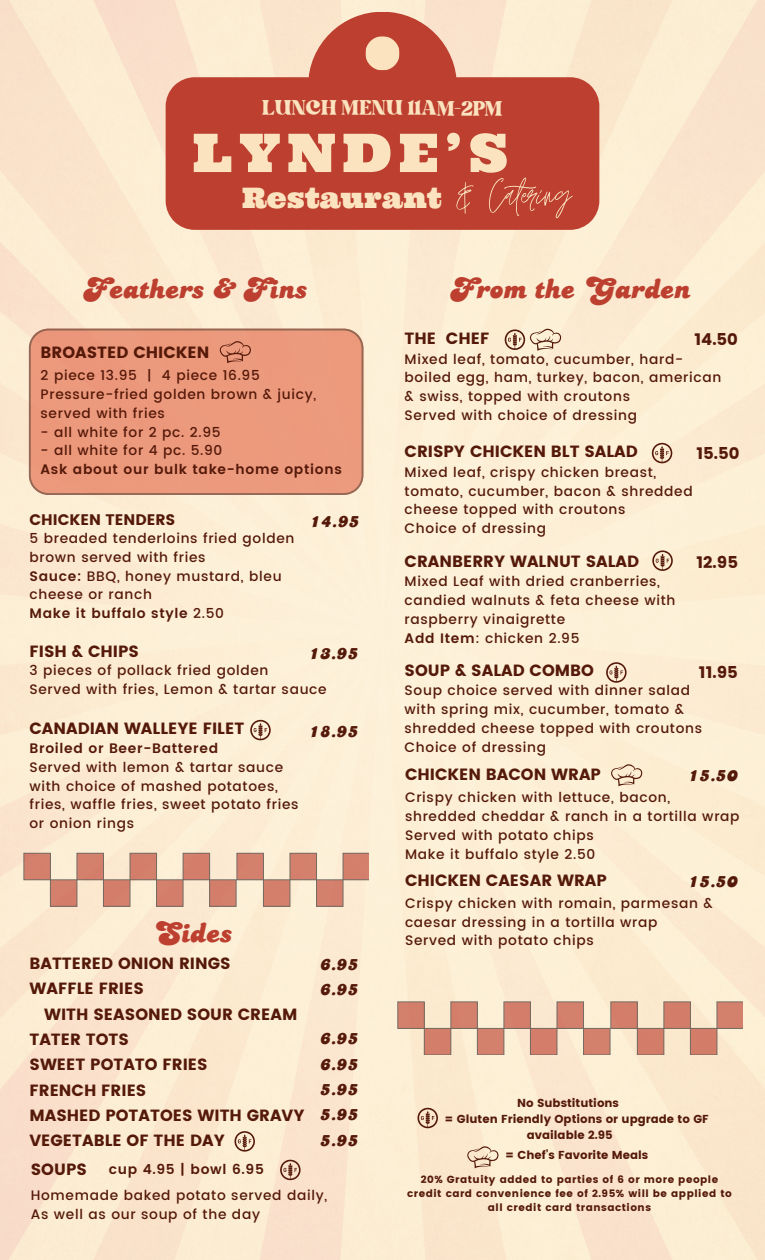
<style>
.page{position:relative;width:765px;height:1260px;background:#fff}
.page>*{position:absolute;margin:0;border:0;box-sizing:border-box;transform-origin:0 0}
.t1{font:53.25px "Ultra";letter-spacing:.13em;color:#fbe3bf}
.t2{font:52px "Jonathan";color:#fbe3bf}
.t3{font:31.25px "Candice Com";color:#bc3f2f}
.t4{font:28.62px "Bright";color:#fbe3bf}
.t5{font:28.25px "Ultra";color:#fbe3bf}
.t6{font:20px "Candice Com";color:#551909}
.t7{font:16.38px "Poppins";color:#551909}
.t8{font:16.25px "Poppins";color:#551909}
.t9{font:15.25px "Poppins";color:#551909}
.t10{font:500 13.75px/18.8px "Poppins";letter-spacing:.05em;color:#551909}
.t11{font:600 13.75px "Poppins";letter-spacing:.05em;color:#551909}
.t12{font:11.5px/16.1px "Poppins";color:#551909}
.t13{font:10.25px/14.2px "Poppins";letter-spacing:.05em;color:#551909;text-align:center}
.s1{font-weight:600}
.s2{font-weight:500}
</style>
<div class="page">
<img style="left:0;top:0;width:765px;height:1260px">
<div style="left:29px;top:329px;width:334px;height:166px;background:#ec997c"></div>
<svg style="left:418px;top:1108px;width:20px;height:20px"></svg>
<svg style="left:467px;top:1146px;width:32px;height:22px"></svg>
<div style="left:398px;top:1002px;width:26px;height:26px;background:#d37f6b"></div>
<div style="left:451px;top:1002px;width:26px;height:26px;background:#d3806c"></div>
<div style="left:504px;top:1002px;width:26px;height:26px;background:#d37e6b"></div>
<div style="left:557px;top:1002px;width:27px;height:26px;background:#d3806d"></div>
<div style="left:424px;top:1028px;width:27px;height:27px;background:#d37e6a"></div>
<div style="left:477px;top:1028px;width:27px;height:27px;background:#d3806d"></div>
<div style="left:530px;top:1028px;width:27px;height:27px;background:#d37d6a"></div>
<div style="left:584px;top:1028px;width:26px;height:27px;background:#d3806c"></div>
<div style="left:611px;top:1002px;width:26px;height:26px;background:#d37e6a"></div>
<div style="left:664px;top:1002px;width:26px;height:26px;background:#d37e69"></div>
<svg style="left:717px;top:1002px;width:26px;height:27px"></svg>
<div style="left:637px;top:1028px;width:27px;height:27px;background:#d37e69"></div>
<div style="left:690px;top:1028px;width:27px;height:27px;background:#d37d69"></div>
<svg style="left:308px;top:11px;width:149px;height:66px;background:#cd6d5b"></svg>
<div style="left:365px;top:36px;width:35px;height:35px;background:#fbe3bf;border-radius:50%"></div>
<div style="left:166px;top:77px;width:433px;height:153px;background:#bc3f2f"></div>
<svg style="left:220px;top:341px;width:31px;height:22px"></svg>
<svg style="left:611px;top:764px;width:31px;height:22px"></svg>
<svg style="left:250px;top:720px;width:21px;height:20px"></svg>
<svg style="left:505px;top:329px;width:56px;height:22px"></svg>
<svg style="left:652px;top:443px;width:20px;height:20px"></svg>
<svg style="left:652px;top:550px;width:21px;height:21px"></svg>
<svg style="left:606px;top:662px;width:21px;height:21px"></svg>
<svg style="left:234px;top:1131px;width:21px;height:21px"></svg>
<svg style="left:280px;top:1160px;width:21px;height:20px"></svg>
<div style="left:24px;top:853px;width:26px;height:27px;background:#d37f6c"></div>
<div style="left:77px;top:853px;width:26px;height:27px;background:#d3806c"></div>
<div style="left:130px;top:853px;width:27px;height:27px;background:#d37e6a"></div>
<div style="left:183px;top:853px;width:27px;height:27px;background:#d37e6b"></div>
<div style="left:50px;top:880px;width:27px;height:26px;background:#d37f6c"></div>
<div style="left:103px;top:880px;width:27px;height:26px;background:#d37e6a"></div>
<div style="left:157px;top:880px;width:26px;height:26px;background:#d37e6b"></div>
<div style="left:210px;top:880px;width:26px;height:26px;background:#d37e6b"></div>
<div style="left:237px;top:853px;width:26px;height:27px;background:#d3806d"></div>
<div style="left:290px;top:853px;width:27px;height:27px;background:#d3806c"></div>
<svg style="left:343px;top:853px;width:26px;height:27px"></svg>
<div style="left:263px;top:880px;width:27px;height:26px;background:#d37f6b"></div>
<div style="left:317px;top:880px;width:26px;height:26px;background:#d3806d"></div>
<h5 class="t4" style="left:262px;top:96px;width:242px">LUNCH MENU 11AM-2PM</h5>
<p class="t1" style="left:193px;top:118px;width:317px">LYNDE’S</p>
<p class="t2" style="left:454px;top:166px;width:119px">&amp; Catering</p>
<h5 class="t5" style="left:242px;top:180px;width:201px">Restaurant</h5>
<p class="t5" style="left:276px;top:180px;width:201px">Restaurant</p>
<p class="t3" style="left:82px;top:271px;width:226px">Feathers &amp; Fins</p>
<h4 class="t8" style="left:41px;top:343px;width:170px">BROASTED CHICKEN</h4>
<p class="t10" style="left:41px;top:366px;width:221px">2 piece 13.95 | 4 piece 16.95</p>
<h5 class="t10" style="left:41px;top:385px;width:277px">Pressure-fried golden brown &amp; juicy,</h5>
<p class="t10" style="left:41px;top:404px;width:126px">served with fries</p>
<p class="t10" style="left:41px;top:422px;width:181px">- all white for 2 pc. 2.95</p>
<p class="t10" style="left:41px;top:441px;width:183px">- all white for 4 pc. 5.90</p>
<p class="t11" style="left:41px;top:461px;width:303px">Ask about our bulk take-home options</p>
<p class="t6" style="left:310px;top:510px;width:52px">14.95</p>
<p class="t9" style="left:29px;top:510px;width:148px">CHICKEN TENDERS</p>
<h6 class="t10" style="left:29px;top:529px;width:266px">5 breaded tenderloins fried golden brown served with fries</h6>
<h6 class="t10" style="left:29px;top:567px;width:254px"><span class="s1">Sauce:</span> BBQ, honey mustard, bleu cheese or ranch</h6>
<h6 class="t11" style="left:29px;top:605px;width:196px">Make it buffalo style <span class="s2">2.50</span></h6>
<p class="t8" style="left:29px;top:642px;width:111px">FISH &amp; CHIPS</p>
<p class="t6" style="left:309px;top:642px;width:52px">13.95</p>
<h4 class="t10" style="left:29px;top:661px;width:241px">3 pieces of pollack fried golden</h4>
<h6 class="t10" style="left:29px;top:680px;width:299px">Served with fries, Lemon &amp; tartar sauce</h6>
<h4 class="t8" style="left:29px;top:719px;width:216px">CANADIAN WALLEYE FILET</h4>
<h6 class="t11" style="left:29px;top:740px;width:190px">Broiled or Beer-Battered</h6>
<h6 class="t10" style="left:29px;top:758px;width:255px">Served with lemon &amp; tartar sauce</h6>
<h6 class="t10" style="left:29px;top:776px;width:271px">with choice of mashed potatoes, fries, waffle fries, sweet potato fries or onion rings</h6>
<p class="t6" style="left:309px;top:720px;width:52px">18.95</p>
<p class="t3" style="left:152px;top:915px;width:81px">Sides</p>
<p class="t8" style="left:29px;top:954px;width:203px">BATTERED ONION RINGS</p>
<p class="t8" style="left:29px;top:979px;width:116px">WAFFLE FRIES</p>
<p class="t8" style="left:44px;top:1005px;width:255px">WITH SEASONED SOUR CREAM</p>
<p class="t8" style="left:29px;top:1030px;width:101px">TATER TOTS</p>
<p class="t8" style="left:29px;top:1055px;width:180px">SWEET POTATO FRIES</p>
<p class="t8" style="left:29px;top:1080px;width:119px">FRENCH FRIES</p>
<h5 class="t8" style="left:29px;top:1106px;width:277px">MASHED POTATOES WITH GRAVY</h5>
<p class="t8" style="left:29px;top:1131px;width:197px">VEGETABLE OF THE DAY</p>
<p class="t11" style="left:109px;top:1161px;width:156px">cup 4.95 | bowl 6.95</p>
<p class="t8" style="left:31px;top:1160px;width:58px">SOUPS</p>
<p class="t6" style="left:320px;top:953px;width:40px">6.95</p>
<p class="t6" style="left:320px;top:977px;width:40px">6.95</p>
<p class="t6" style="left:320px;top:1027px;width:40px">6.95</p>
<p class="t6" style="left:320px;top:1052px;width:40px">6.95</p>
<p class="t6" style="left:320px;top:1078px;width:40px">5.95</p>
<p class="t6" style="left:320px;top:1103px;width:40px">5.95</p>
<p class="t6" style="left:320px;top:1128px;width:40px">5.95</p>
<p class="t10" style="left:31px;top:1186px;width:298px">Homemade baked potato served daily,<br>As well as our soup of the day</p>
<p class="t3" style="left:449px;top:271px;width:243px">From the Garden</p>
<p class="t8" style="left:405px;top:329px;width:86px">THE CHEF</p>
<p class="t7" style="left:694px;top:330px;width:45px">14.50</p>
<p class="t10" style="left:405px;top:350px;width:318px">Mixed leaf, tomato, cucumber, hard&shy;boiled egg, ham, turkey, bacon, american &amp; swiss, topped with croutons</p>
<p class="t10" style="left:405px;top:406px;width:234px">Served with choice of dressing</p>
<p class="t7" style="left:696px;top:443px;width:45px">15.50</p>
<p class="t8" style="left:405px;top:442px;width:235px">CRISPY CHICKEN BLT SALAD</p>
<p class="t10" style="left:405px;top:463px;width:290px">Mixed leaf, crispy chicken breast, tomato, cucumber, bacon &amp; shredded cheese topped with croutons</p>
<p class="t10" style="left:405px;top:519px;width:143px">Choice of dressing</p>
<p class="t8" style="left:405px;top:552px;width:236px">CRANBERRY WALNUT SALAD</p>
<p class="t7" style="left:696px;top:553px;width:43px">12.95</p>
<p class="t10" style="left:405px;top:572px;width:272px">Mixed Leaf with dried cranberries, candied walnuts &amp; feta cheese with raspberry vinaigrette</p>
<p class="t10" style="left:405px;top:629px;width:176px"><span class="s1">Add Item</span>: chicken 2.95</p>
<p class="t8" style="left:405px;top:661px;width:191px">SOUP &amp; SALAD COMBO</p>
<p class="t7" style="left:699px;top:663px;width:41px">11.95</p>
<p class="t10" style="left:405px;top:681px;width:299px">Soup choice served with dinner salad with spring mix, cucumber, tomato &amp; shredded cheese topped with croutons</p>
<p class="t10" style="left:405px;top:738px;width:143px">Choice of dressing</p>
<p class="t8" style="left:405px;top:765px;width:197px">CHICKEN BACON WRAP</p>
<p class="t6" style="left:688px;top:764px;width:52px">15.50</p>
<p class="t10" style="left:405px;top:788px;width:336px">Crispy chicken with lettuce, bacon, shredded cheddar &amp; ranch in a tortilla wrap</p>
<p class="t10" style="left:405px;top:826px;width:190px">Served with potato chips</p>
<p class="t10" style="left:405px;top:844px;width:192px">Make it buffalo style 2.50</p>
<p class="t8" style="left:405px;top:871px;width:203px">CHICKEN CAESAR WRAP</p>
<p class="t6" style="left:688px;top:870px;width:52px">15.50</p>
<p class="t10" style="left:405px;top:894px;width:309px">Crispy chicken with romain, parmesan &amp; caesar dressing in a tortilla wrap</p>
<p class="t10" style="left:405px;top:931px;width:190px">Served with potato chips</p>
<h3 class="t12" style="left:517px;top:1095px;width:103px">No Substitutions</h3>
<h1 class="t12" style="left:527px;top:1111px;width:184px;text-indent:-82px">= Gluten Friendly Options or upgrade to GF available 2.95</h1>
<h2 class="t12" style="left:505px;top:1147px;width:145px">= Chef’s Favorite Meals</h2>
<h4 class="t13" style="left:421px;top:1172px;width:299px">20% Gratuity added to parties of 6 or more people</h4>
<h4 class="t13" style="left:407px;top:1186px;width:326px">credit card convenience fee of 2.95% will be applied to all credit card transactions</h4>
</div>
